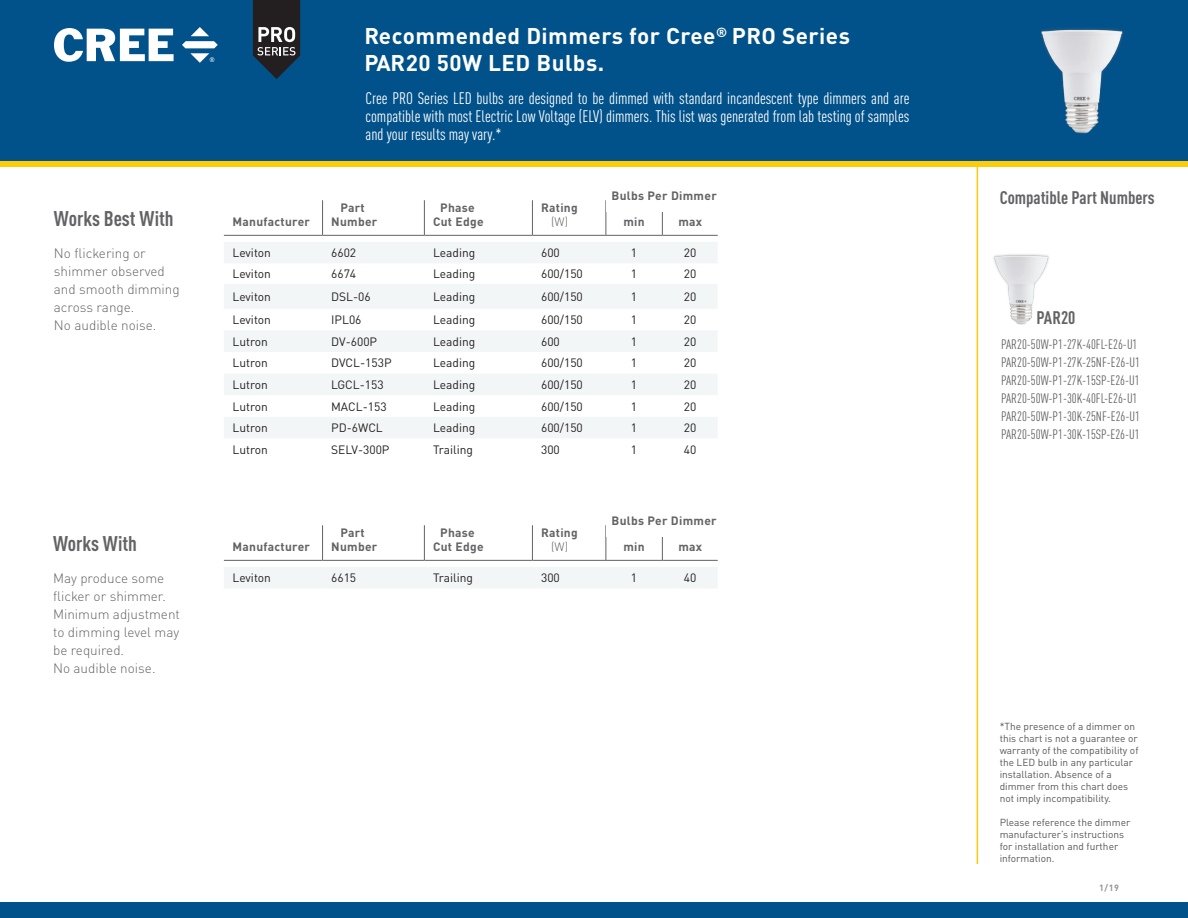
<style>
.page{position:relative;width:1188px;height:918px;background:#01518a}
.page>*{position:absolute;margin:0;border:0;box-sizing:border-box;transform-origin:0 0}
.t1{font:700 22.5px "DINOT";letter-spacing:.02em;color:#fff}
.t2{font:700 condensed 21px "DINOT";color:#636366}
.t3{font:700 condensed 18px "DINOT";color:#636366}
.t4{font:condensed 16.5px/18px "DINOT";color:#fff;text-align:justify}
.t5{font:condensed 13.5px "DINOT";color:#636366}
.t6{font:300 13.5px/18px "DINOT";color:#636366}
.t7{font:12px "DINOT";color:#231f20}
.t8{font:700 12px/14.4px "DINOT";letter-spacing:.025em;color:#636366;text-align:center}
.t9{font:10.2px/12px "DINOT";color:#57585a}
.t10{font:700 9px "DINOT";color:#939598}
.s1{font-weight:300}
</style>
<div class="page">
<div style="left:0;top:164px;width:1188px;height:738px;background:#fff"></div>
<div style="left:0;top:161px;width:1188px;height:6px;background:#fccc0a"></div>
<hr style="left:977px;top:167px;width:1px;height:697px;background:#feca0a">
<svg style="left:54px;top:28px;width:120px;height:34px"></svg>
<svg style="left:182px;top:27px;width:36px;height:36px"></svg>
<svg style="left:253px;top:0;width:47px;height:79px;background:#374049"></svg>
<svg style="left:224px;top:242px;width:493px;height:196px;fill:#f3f6f7"></svg>
<hr style="left:322px;top:200px;width:1px;height:35px;background:#636366">
<hr style="left:424px;top:200px;width:1px;height:35px;background:#636366">
<hr style="left:532px;top:200px;width:1px;height:35px;background:#636366">
<hr style="left:606px;top:200px;width:1px;height:35px;background:#636366">
<hr style="left:662px;top:200px;width:1px;height:35px;background:#636366">
<hr style="left:224px;top:235px;width:99px;height:1px;background:#636366">
<hr style="left:323px;top:235px;width:101px;height:1px;background:#636366">
<hr style="left:424px;top:235px;width:108px;height:1px;background:#636366">
<hr style="left:532px;top:235px;width:74px;height:1px;background:#636366">
<hr style="left:606px;top:235px;width:56px;height:1px;background:#636366">
<hr style="left:662px;top:235px;width:56px;height:1px;background:#636366">
<div style="left:606px;top:190px;width:116px;height:22px;background:#fff"></div>
<div style="left:224px;top:567px;width:493px;height:21px;background:#f3f6f7"></div>
<hr style="left:322px;top:525px;width:1px;height:35px;background:#636366">
<hr style="left:424px;top:525px;width:1px;height:35px;background:#636366">
<hr style="left:532px;top:525px;width:1px;height:35px;background:#636366">
<hr style="left:606px;top:525px;width:1px;height:35px;background:#636366">
<hr style="left:662px;top:525px;width:1px;height:35px;background:#636366">
<hr style="left:224px;top:560px;width:99px;height:1px;background:#636366">
<hr style="left:323px;top:560px;width:101px;height:1px;background:#636366">
<hr style="left:424px;top:560px;width:108px;height:1px;background:#636366">
<hr style="left:532px;top:560px;width:74px;height:1px;background:#636366">
<hr style="left:606px;top:560px;width:56px;height:1px;background:#636366">
<hr style="left:662px;top:560px;width:56px;height:1px;background:#636366">
<div style="left:606px;top:515px;width:116px;height:22px;background:#fff"></div>
<img style="left:1040px;top:28px;width:84px;height:106px">
<img style="left:993px;top:254px;width:56px;height:71px">
<p class="t2" style="left:54px;top:206px;width:121px">Works Best With</p>
<p class="t6" style="left:54px;top:244px;width:127px">No flickering or shimmer observed and smooth dimming across range.<br>No audible noise.</p>
<p class="t2" style="left:53px;top:531px;width:85px">Works With</p>
<p class="t6" style="left:53px;top:569px;width:128px">May produce some flicker or shimmer.<br>Minimum adjustment to dimming level may be required.<br>No audible noise.</p>
<p class="t1" style="left:364px;top:21px;width:487px">Recommended Dimmers for Cree<sup>®</sup> PRO Series</p>
<p class="t1" style="left:365px;top:48px;width:241px">PAR20 50W LED Bulbs.</p>
<p class="t4" style="left:366px;top:89px;width:545px">Cree PRO Series LED bulbs are designed to be dimmed with standard incandescent type dimmers and are compatible with most Electric Low Voltage (ELV) dimmers. This list was generated from lab testing of samples and your results may vary.*</p>
<p class="t8" style="left:233px;top:214px;width:79px">Manufacturer</p>
<p class="t8" style="left:331px;top:200px;width:48px">Part<br>Number</p>
<p class="t8" style="left:433px;top:200px;width:52px">Phase<br>Cut Edge</p>
<p class="t8" style="left:541px;top:200px;width:38px">Rating <span class="s1">(W)</span></p>
<p class="t8" style="left:612px;top:188px;width:107px">Bulbs Per Dimmer</p>
<p class="t8" style="left:623px;top:214px;width:23px">min</p>
<p class="t8" style="left:678px;top:214px;width:25px">max</p>
<p class="t7" style="left:233px;top:245px;width:40px">Leviton</p>
<p class="t7" style="left:331px;top:245px;width:27px">6602</p>
<p class="t7" style="left:433px;top:245px;width:44px">Leading</p>
<p class="t7" style="left:541px;top:245px;width:20px">600</p>
<p class="t7" style="left:631px;top:245px;width:8px">1</p>
<p class="t7" style="left:684px;top:245px;width:14px">20</p>
<p class="t7" style="left:233px;top:266px;width:40px">Leviton</p>
<p class="t7" style="left:331px;top:266px;width:27px">6674</p>
<p class="t7" style="left:433px;top:266px;width:44px">Leading</p>
<p class="t7" style="left:541px;top:266px;width:43px">600/150</p>
<p class="t7" style="left:631px;top:266px;width:8px">1</p>
<p class="t7" style="left:684px;top:266px;width:14px">20</p>
<p class="t7" style="left:233px;top:289px;width:40px">Leviton</p>
<p class="t7" style="left:331px;top:289px;width:41px">DSL-06</p>
<p class="t7" style="left:433px;top:289px;width:44px">Leading</p>
<p class="t7" style="left:541px;top:289px;width:43px">600/150</p>
<p class="t7" style="left:631px;top:289px;width:8px">1</p>
<p class="t7" style="left:684px;top:289px;width:14px">20</p>
<p class="t7" style="left:233px;top:312px;width:40px">Leviton</p>
<p class="t7" style="left:331px;top:312px;width:32px">IPL06</p>
<p class="t7" style="left:433px;top:312px;width:44px">Leading</p>
<p class="t7" style="left:541px;top:312px;width:43px">600/150</p>
<p class="t7" style="left:631px;top:312px;width:8px">1</p>
<p class="t7" style="left:684px;top:312px;width:14px">20</p>
<p class="t7" style="left:233px;top:334px;width:37px">Lutron</p>
<p class="t7" style="left:331px;top:334px;width:47px">DV-600P</p>
<p class="t7" style="left:433px;top:334px;width:44px">Leading</p>
<p class="t7" style="left:541px;top:334px;width:20px">600</p>
<p class="t7" style="left:631px;top:334px;width:8px">1</p>
<p class="t7" style="left:684px;top:334px;width:14px">20</p>
<p class="t7" style="left:233px;top:356px;width:37px">Lutron</p>
<p class="t7" style="left:331px;top:356px;width:62px">DVCL-153P</p>
<p class="t7" style="left:433px;top:356px;width:44px">Leading</p>
<p class="t7" style="left:541px;top:356px;width:43px">600/150</p>
<p class="t7" style="left:631px;top:356px;width:8px">1</p>
<p class="t7" style="left:684px;top:356px;width:14px">20</p>
<p class="t7" style="left:233px;top:377px;width:37px">Lutron</p>
<p class="t7" style="left:331px;top:377px;width:54px">LGCL-153</p>
<p class="t7" style="left:433px;top:377px;width:44px">Leading</p>
<p class="t7" style="left:541px;top:377px;width:43px">600/150</p>
<p class="t7" style="left:631px;top:377px;width:8px">1</p>
<p class="t7" style="left:684px;top:377px;width:14px">20</p>
<p class="t7" style="left:233px;top:399px;width:37px">Lutron</p>
<p class="t7" style="left:331px;top:399px;width:57px">MACL-153</p>
<p class="t7" style="left:433px;top:399px;width:44px">Leading</p>
<p class="t7" style="left:541px;top:399px;width:43px">600/150</p>
<p class="t7" style="left:631px;top:399px;width:8px">1</p>
<p class="t7" style="left:684px;top:399px;width:14px">20</p>
<p class="t7" style="left:233px;top:420px;width:37px">Lutron</p>
<p class="t7" style="left:331px;top:420px;width:53px">PD-6WCL</p>
<p class="t7" style="left:433px;top:420px;width:44px">Leading</p>
<p class="t7" style="left:541px;top:420px;width:43px">600/150</p>
<p class="t7" style="left:631px;top:420px;width:8px">1</p>
<p class="t7" style="left:684px;top:420px;width:14px">20</p>
<p class="t7" style="left:233px;top:442px;width:37px">Lutron</p>
<p class="t7" style="left:331px;top:442px;width:60px">SELV-300P</p>
<p class="t7" style="left:433px;top:442px;width:41px">Trailing</p>
<p class="t7" style="left:541px;top:442px;width:20px">300</p>
<p class="t7" style="left:631px;top:442px;width:8px">1</p>
<p class="t7" style="left:684px;top:442px;width:14px">40</p>
<p class="t8" style="left:233px;top:539px;width:79px">Manufacturer</p>
<p class="t8" style="left:331px;top:525px;width:48px">Part<br>Number</p>
<p class="t8" style="left:433px;top:525px;width:52px">Phase<br>Cut Edge</p>
<p class="t8" style="left:541px;top:525px;width:38px">Rating <span class="s1">(W)</span></p>
<p class="t8" style="left:612px;top:513px;width:107px">Bulbs Per Dimmer</p>
<p class="t8" style="left:623px;top:539px;width:23px">min</p>
<p class="t8" style="left:678px;top:539px;width:25px">max</p>
<p class="t7" style="left:233px;top:570px;width:40px">Leviton</p>
<p class="t7" style="left:331px;top:570px;width:27px">6615</p>
<p class="t7" style="left:433px;top:570px;width:41px">Trailing</p>
<p class="t7" style="left:541px;top:570px;width:20px">300</p>
<p class="t7" style="left:631px;top:570px;width:8px">1</p>
<p class="t7" style="left:684px;top:570px;width:14px">40</p>
<p class="t3" style="left:1000px;top:186px;width:156px">Compatible Part Numbers</p>
<p class="t3" style="left:1037px;top:307px;width:40px">PAR20</p>
<p class="t5" style="left:1001px;top:336px;width:138px">PAR20-50W-P1-27K-40FL-E26-U1</p>
<p class="t5" style="left:1001px;top:354px;width:140px">PAR20-50W-P1-27K-25NF-E26-U1</p>
<p class="t5" style="left:1001px;top:372px;width:140px">PAR20-50W-P1-27K-15SP-E26-U1</p>
<p class="t5" style="left:1001px;top:390px;width:138px">PAR20-50W-P1-30K-40FL-E26-U1</p>
<p class="t5" style="left:1001px;top:408px;width:140px">PAR20-50W-P1-30K-25NF-E26-U1</p>
<p class="t5" style="left:1001px;top:426px;width:140px">PAR20-50W-P1-30K-15SP-E26-U1</p>
<p class="t9" style="left:1000px;top:720px;width:140px">*The presence of a dimmer on this chart is not a guarantee or warranty of the compatibility of the LED bulb in any particular installation. Absence of a dimmer from this chart does not imply incompatibility.</p>
<p class="t9" style="left:1000px;top:816px;width:132px">Please reference the dimmer manufacturer’s instructions for installation and further information.</p>
<p class="t10" style="left:1099px;top:882px;width:21px">1/19</p>
</div>
